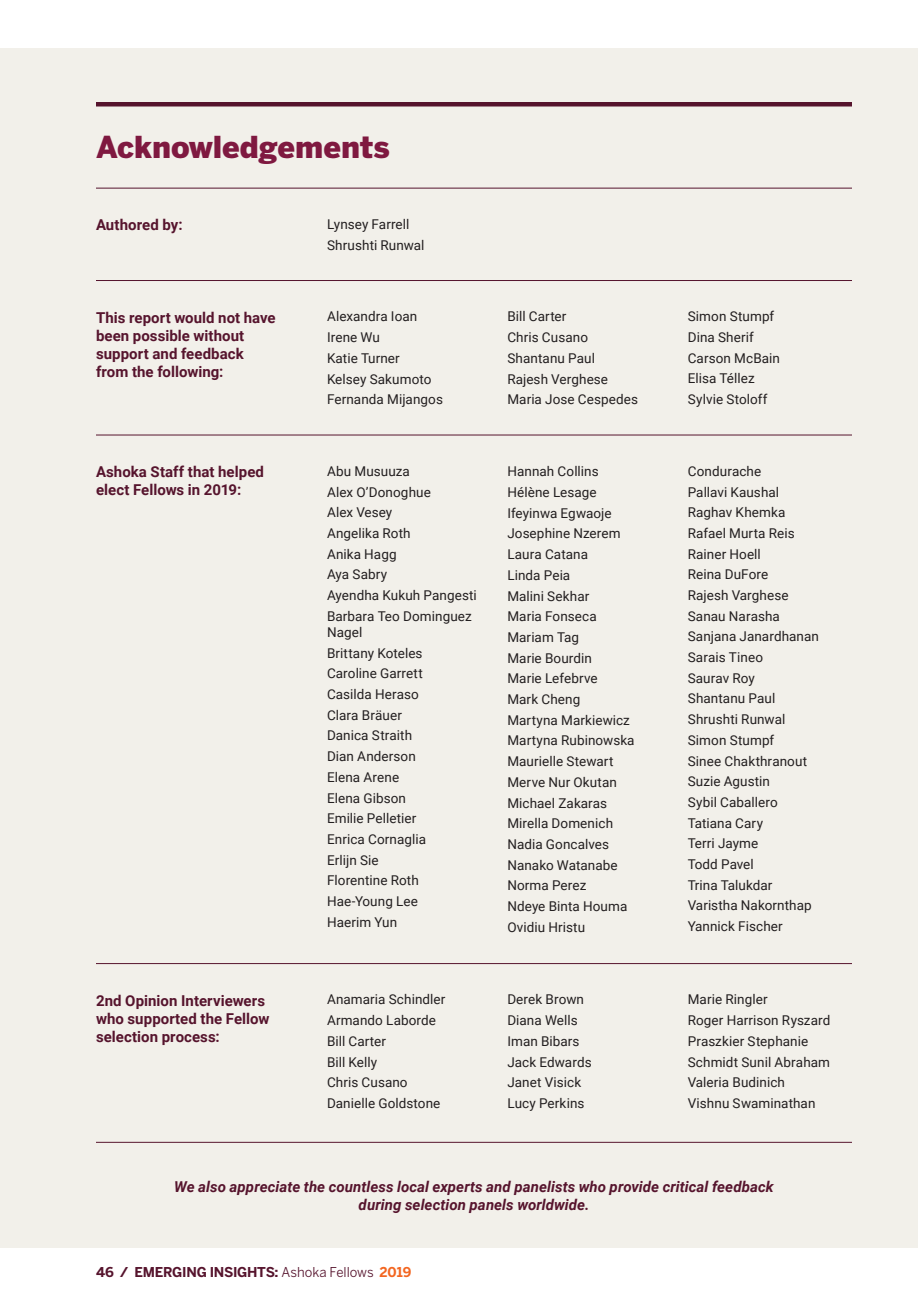
<style>
.page{position:relative;width:918px;height:1296px;background:#fff}
.page>*{position:absolute;margin:0;border:0;box-sizing:border-box;transform-origin:0 0}
.t1{font:900 30px "Benton Sans";letter-spacing:-.005em;color:#7f1940}
.t2{font:700 15px/18px "Roboto";letter-spacing:.005em;color:#56142d}
.t3{font:italic 700 15px/18px "Roboto";letter-spacing:.005em;color:#56142d;text-align:center}
.t4{font:13.5px/20.7px "Roboto";letter-spacing:.005em;color:#231f20}
.t5{font:700 13.5px "Benton Sans";letter-spacing:-.02em;color:#56142d}
.s1{font-weight:400}
.s2{color:#f36621}
</style>
<div class="page">
<div style="left:0;top:48px;width:918px;height:1200px;background:#f2f0ea"></div>
<hr style="left:96px;top:280px;width:756px;height:1px;background:#56142d">
<hr style="left:96px;top:188px;width:756px;height:1px;background:#56142d">
<hr style="left:96px;top:435px;width:756px;height:1px;background:#56142d">
<hr style="left:96px;top:963px;width:756px;height:1px;background:#56142d">
<hr style="left:96px;top:1142px;width:756px;height:1px;background:#56142d">
<hr style="left:96px;top:102px;width:756px;height:4px;background:#56142d">
<h1 class="t1" style="left:96px;top:129px;width:295px">Acknowledgements</h1>
<p class="t2" style="left:96px;top:215px;width:88px">Authored by:</p>
<p class="t4" style="left:327px;top:213px;width:99px">Lynsey Farrell<br>Shrushti Runwal</p>
<p class="t2" style="left:96px;top:308px;width:181px">This report would not have been possible without support and feedback from the following:</p>
<p class="t4" style="left:327px;top:306px;width:117px">Alexandra Ioan<br>Irene Wu<br>Katie Turner<br>Kelsey Sakumoto<br>Fernanda Mijangos</p>
<p class="t4" style="left:507px;top:306px;width:132px">Bill Carter<br>Chris Cusano<br>Shantanu Paul<br>Rajesh Verghese<br>Maria Jose Cespedes</p>
<p class="t4" style="left:688px;top:306px;width:94px">Simon Stumpf<br>Dina Sherif<br>Carson McBain<br>Elisa Téllez<br>Sylvie Stoloff</p>
<p class="t2" style="left:96px;top:462px;width:170px">Ashoka Staff that helped elect Fellows in 2019:</p>
<p class="t4" style="left:327px;top:460px;width:151px">Abu Musuuza<br>Alex O’Donoghue<br>Alex Vesey<br>Angelika Roth<br>Anika Hagg<br>Aya Sabry<br>Ayendha Kukuh Pangesti<br>Barbara Teo Dominguez</p>
<p class="t4" style="left:327px;top:621px;width:101px">Nagel<br>Brittany Koteles<br>Caroline Garrett<br>Casilda Heraso<br>Clara Bräuer<br>Danica Straith<br>Dian Anderson<br>Elena Arene<br>Elena Gibson<br>Emilie Pelletier<br>Enrica Cornaglia<br>Erlijn Sie<br>Florentine Roth<br>Hae-Young Lee<br>Haerim Yun</p>
<p class="t4" style="left:507px;top:461px;width:129px">Hannah Collins<br>Hélène Lesage<br>Ifeyinwa Egwaoje<br>Josephine Nzerem<br>Laura Catana<br>Linda Peia<br>Malini Sekhar<br>Maria Fonseca<br>Mariam Tag<br>Marie Bourdin<br>Marie Lefebrve<br>Mark Cheng<br>Martyna Markiewicz<br>Martyna Rubinowska<br>Maurielle Stewart<br>Merve Nur Okutan<br>Michael Zakaras<br>Mirella Domenich<br>Nadia Goncalves<br>Nanako Watanabe<br>Norma Perez<br>Ndeye Binta Houma<br>Ovidiu Hristu</p>
<p class="t4" style="left:688px;top:460px;width:133px">Condurache<br>Pallavi Kaushal<br>Raghav Khemka<br>Rafael Murta Reis<br>Rainer Hoell<br>Reina DuFore<br>Rajesh Varghese<br>Sanau Narasha<br>Sanjana Janardhanan<br>Sarais Tineo<br>Saurav Roy<br>Shantanu Paul<br>Shrushti Runwal<br>Simon Stumpf<br>Sinee Chakthranout<br>Suzie Agustin<br>Sybil Caballero<br>Tatiana Cary<br>Terri Jayme<br>Todd Pavel<br>Trina Talukdar<br>Varistha Nakornthap<br>Yannick Fischer</p>
<p class="t2" style="left:96px;top:991px;width:175px">2nd Opinion Interviewers who supported the Fellow selection process:</p>
<p class="t4" style="left:327px;top:989px;width:120px">Anamaria Schindler<br>Armando Laborde<br>Bill Carter<br>Bill Kelly<br>Chris Cusano<br>Danielle Goldstone</p>
<p class="t4" style="left:507px;top:989px;width:86px">Derek Brown<br>Diana Wells<br>Iman Bibars<br>Jack Edwards<br>Janet Visick<br>Lucy Perkins</p>
<p class="t4" style="left:688px;top:989px;width:144px">Marie Ringler<br>Roger Harrison Ryszard<br>Praszkier Stephanie<br>Schmidt Sunil Abraham<br>Valeria Budinich<br>Vishnu Swaminathan</p>
<p class="t3" style="left:174px;top:1177px;width:601px">We also appreciate the countless local experts and panelists who provide critical feedback during selection panels worldwide.</p>
<p class="t5" style="left:96px;top:1264px;width:317px">46 / EMERGING INSIGHTS: <span class="s1">Ashoka Fellows</span> <span class="s2">2019</span></p>
</div>
